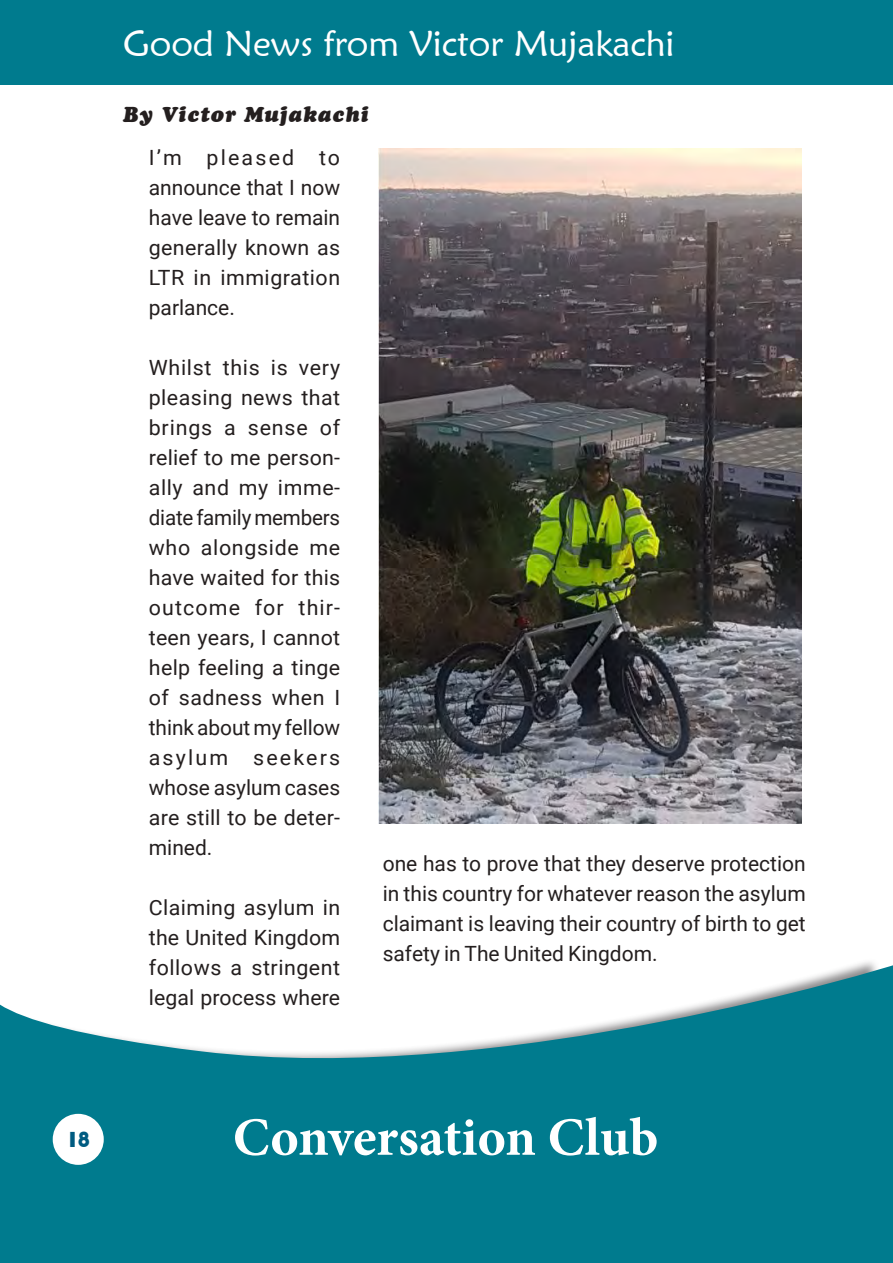
<style>
.page{position:relative;width:893px;height:1263px;background:#fff}
.page>*{position:absolute;margin:0;border:0;box-sizing:border-box;transform-origin:0 0}
.t1{font:700 54px "Minion Pro";letter-spacing:-.005em;color:#fff}
.t2{font:36px "Maiandra GD";color:#fff}
.t3{font:21px/30px "Roboto";letter-spacing:.005em;color:#241f1f;text-align:justify}
.t4{font:21px "Cooper BT";letter-spacing:.05em;color:#241f1f}
.t5{font:21px "Blippo BT";color:#005b81}
</style>
<div class="page">
<div style="left:0;top:0;width:893px;height:84px;background:#007b8e"></div>
<img style="left:378px;top:149px;width:424px;height:674px">
<svg style="left:0;top:965px;width:893px;height:298px;fill:#007b8e"></svg>
<div style="left:53px;top:1114px;width:51px;height:51px;background:#fff;border-radius:50%"></div>
<h2 class="t2" style="left:123px;top:21px;width:553px">Good News from Victor Mujakachi</h2>
<p class="t4" style="left:123px;top:102px;width:247px">By Victor Mujakachi</p>
<p class="t3" style="left:149px;top:141px;width:193px">I’m pleased to announce that I now have leave to remain generally known as LTR in immigration parlance.</p>
<p class="t3" style="left:149px;top:351px;width:193px">Whilst this is very pleasing news that brings a sense of relief to me person&shy;ally and my imme&shy;diate family members who alongside me have waited for this outcome for thir&shy;teen years, I cannot help feeling a tinge of sadness when I think about my fellow asylum seekers whose asylum cases are still to be deter&shy;mined.</p>
<p class="t3" style="left:149px;top:891px;width:193px">Claiming asylum in the United Kingdom follows a stringent legal process where</p>
<p class="t3" style="left:383px;top:847px;width:425px">one has to prove that they deserve protection in this country for whatever reason the asylum claimant is leaving their country of birth to get safety in The United Kingdom.</p>
<p class="t5" style="left:67px;top:1127px;width:25px">18</p>
<h1 class="t1" style="left:233px;top:1099px;width:427px">Conversation Club</h1>
</div>
